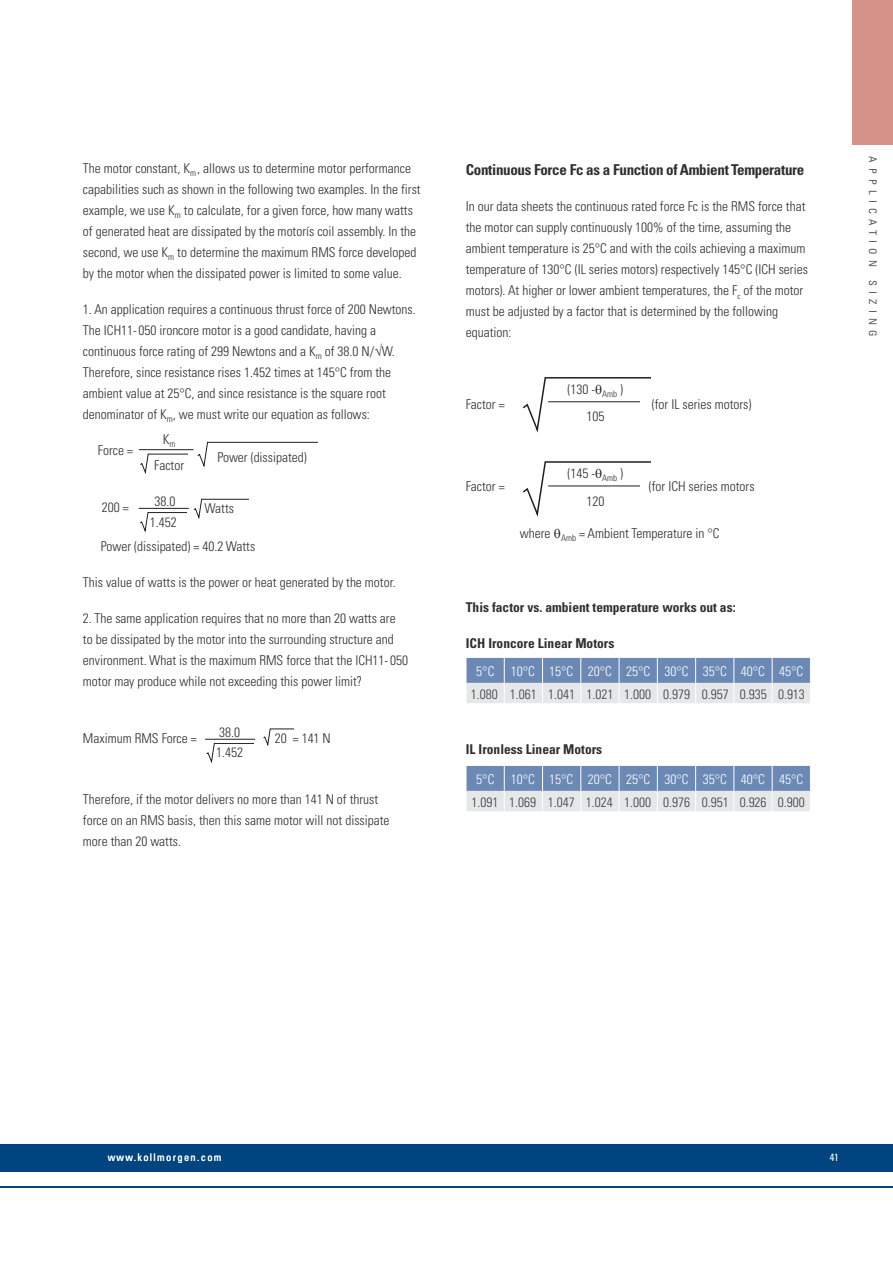
<style>
.page{position:relative;width:893px;height:1263px;background:#fff}
.page>*{position:absolute;margin:0;border:0;box-sizing:border-box;transform-origin:0 0}
.t1{font:700 condensed 15px "Univers";letter-spacing:-.02em;color:#312e30}
.t2{font:300 condensed 13.5px/21px "Univers";color:#312e30}
.t3{font:300 condensed 13.5px "Univers";color:#403f41}
.t4{font:700 condensed 13.5px "Univers";color:#312e30}
.t5{font:300 condensed 13.5px "Univers";color:#fff}
.t6{font:condensed 10.5px "Univers";letter-spacing:.125em;color:#fff}
.t7{font:condensed 10.5px "Univers";letter-spacing:.5em;color:#57575b}
.s1{color:#221e1f}
</style>
<div class="page">
<div style="left:0;top:1144px;width:893px;height:28px;background:#00457f"></div>
<hr style="left:0;top:1186px;width:893px;height:1px;background:#00457f">
<div style="left:852px;top:0;width:41px;height:145px;background:#d49289"></div>
<svg style="left:523px;top:377px;width:127px;height:56px"></svg>
<hr style="left:548px;top:401px;width:92px;height:1px;background:#221e1f">
<svg style="left:523px;top:461px;width:127px;height:56px"></svg>
<hr style="left:548px;top:486px;width:92px;height:1px;background:#221e1f">
<svg style="left:263px;top:729px;width:30px;height:16px"></svg>
<hr style="left:139px;top:449px;width:55px;height:1px;background:#221e1f">
<svg style="left:140px;top:454px;width:47px;height:19px"></svg>
<svg style="left:197px;top:442px;width:120px;height:25px"></svg>
<hr style="left:205px;top:739px;width:50px;height:1px;background:#221e1f">
<svg style="left:206px;top:743px;width:47px;height:20px"></svg>
<hr style="left:139px;top:508px;width:50px;height:1px;background:#221e1f">
<svg style="left:140px;top:512px;width:47px;height:20px"></svg>
<svg style="left:194px;top:499px;width:55px;height:19px"></svg>
<svg style="left:466px;top:657px;width:344px;height:46px;background:#a5b6cd"></svg>
<svg style="left:466px;top:765px;width:344px;height:46px;background:#a5b6cd"></svg>
<p class="t2" style="left:83px;top:158px;width:339px">The motor constant, K<sub>m</sub>, allows us to determine motor performance capabilities such as shown in the following two examples. In the first example, we use K<sub>m</sub> to calculate, for a given force, how many watts of generated heat are dissipated by the motorís coil assembly. In the second, we use K<sub>m</sub> to determine the maximum RMS force developed by the motor when the dissipated power is limited to some value.</p>
<p class="t2" style="left:83px;top:299px;width:334px">1. An application requires a continuous thrust force of 200 Newtons.<br>The ICH11- 050 ironcore motor is a good candidate, having a continuous force rating of 299 Newtons and a K<sub>m</sub> of 38.0 N/√W.<br>Therefore, since resistance rises 1.452 times at 145°C from the ambient value at 25°C, and since resistance is the square root denominator of K<sub>m</sub>, we must write our equation as follows:</p>
<p class="t2" style="left:98px;top:440px;width:37px">Force =</p>
<p class="t2" style="left:163px;top:428px;width:14px">K<sub>m</sub></p>
<p class="t2" style="left:217px;top:446px;width:91px">Power (dissipated)</p>
<p class="t2" style="left:154px;top:455px;width:31px">Factor</p>
<p class="t2" style="left:154px;top:490px;width:22px">38.0</p>
<p class="t2" style="left:102px;top:497px;width:28px">200 =</p>
<p class="t2" style="left:101px;top:536px;width:156px">Power (dissipated) = 40.2 Watts</p>
<p class="t2" style="left:83px;top:572px;width:314px">This value of watts is the power or heat generated by the motor.</p>
<p class="t2" style="left:83px;top:608px;width:327px">2. The same application requires that no more than 20 watts are to be dissipated by the motor into the surrounding structure and environment. What is the maximum RMS force that the ICH11- 050 motor may produce while not exceeding this power limit?</p>
<p class="t2" style="left:205px;top:498px;width:31px">Watts</p>
<p class="t2" style="left:150px;top:511px;width:28px">1.452</p>
<p class="t2" style="left:216px;top:721px;width:28px">38.0<br>1.452</p>
<p class="t2" style="left:83px;top:728px;width:115px">Maximum RMS Force =</p>
<p class="t2" style="left:275px;top:728px;width:58px">20 = 141 N</p>
<p class="t2" style="left:83px;top:789px;width:308px">Therefore, if the motor delivers no more than 141 N of thrust force on an RMS basis, then this same motor will not dissipate more than 20 watts.</p>
<p class="t1" style="left:466px;top:160px;width:340px">Continuous Force Fc as a Function of Ambient Temperature</p>
<p class="t2" style="left:466px;top:195px;width:344px">In our data sheets the continuous rated force Fc is the RMS force that the motor can supply continuously 100% of the time, assuming the ambient temperature is 25°C and with the coils achieving a maximum temperature of 130°C (IL series motors) respectively 145°C (ICH series motors). At higher or lower ambient temperatures, the F<sub>c</sub> of the motor must be adjusted by a factor that is determined by the following equation:</p>
<p class="t2" style="left:567px;top:376px;width:57px;line-height:27px;text-align:center">(130 -<span class="s1">❑</span><sub>Amb</sub> )<br>105</p>
<p class="t2" style="left:466px;top:393px;width:40px">Factor =</p>
<p class="t2" style="left:652px;top:393px;width:101px">(for IL series motors)</p>
<p class="t2" style="left:567px;top:460px;width:57px;line-height:27px;text-align:center">(145 -<span class="s1">❑</span><sub>Amb</sub> )<br>120</p>
<p class="t2" style="left:466px;top:476px;width:40px">Factor =</p>
<p class="t2" style="left:649px;top:476px;width:107px">(for ICH series motors</p>
<p class="t2" style="left:520px;top:522px;width:201px">where <span class="s1">❑</span><sub>Amb</sub> = Ambient Temperature in °C</p>
<p class="t4" style="left:466px;top:599px;width:271px">This factor vs. ambient temperature works out as:</p>
<p class="t4" style="left:466px;top:635px;width:150px">ICH Ironcore Linear Motors</p>
<p class="t5" style="left:476px;top:663px;width:328px">5°C 10°C 15°C 20°C 25°C 30°C 35°C 40°C 45°C</p>
<p class="t3" style="left:471px;top:686px;width:335px">1.080 1.061 1.041 1.021 1.000 0.979 0.957 0.935 0.913</p>
<p class="t4" style="left:466px;top:740px;width:138px">IL Ironless Linear Motors</p>
<p class="t5" style="left:476px;top:771px;width:328px">5°C 10°C 15°C 20°C 25°C 30°C 35°C 40°C 45°C</p>
<p class="t3" style="left:471px;top:794px;width:335px">1.091 1.069 1.047 1.024 1.000 0.976 0.951 0.926 0.900</p>
<p class="t7" style="left:880px;top:156px;width:182px;rotate:90deg">APPLICATION SIZING</p>
<p class="t6" style="left:108px;top:1150px;width:115px">www.kollmorgen.com</p>
<p class="t6" style="left:830px;top:1150px;width:11px">41</p>
</div>
